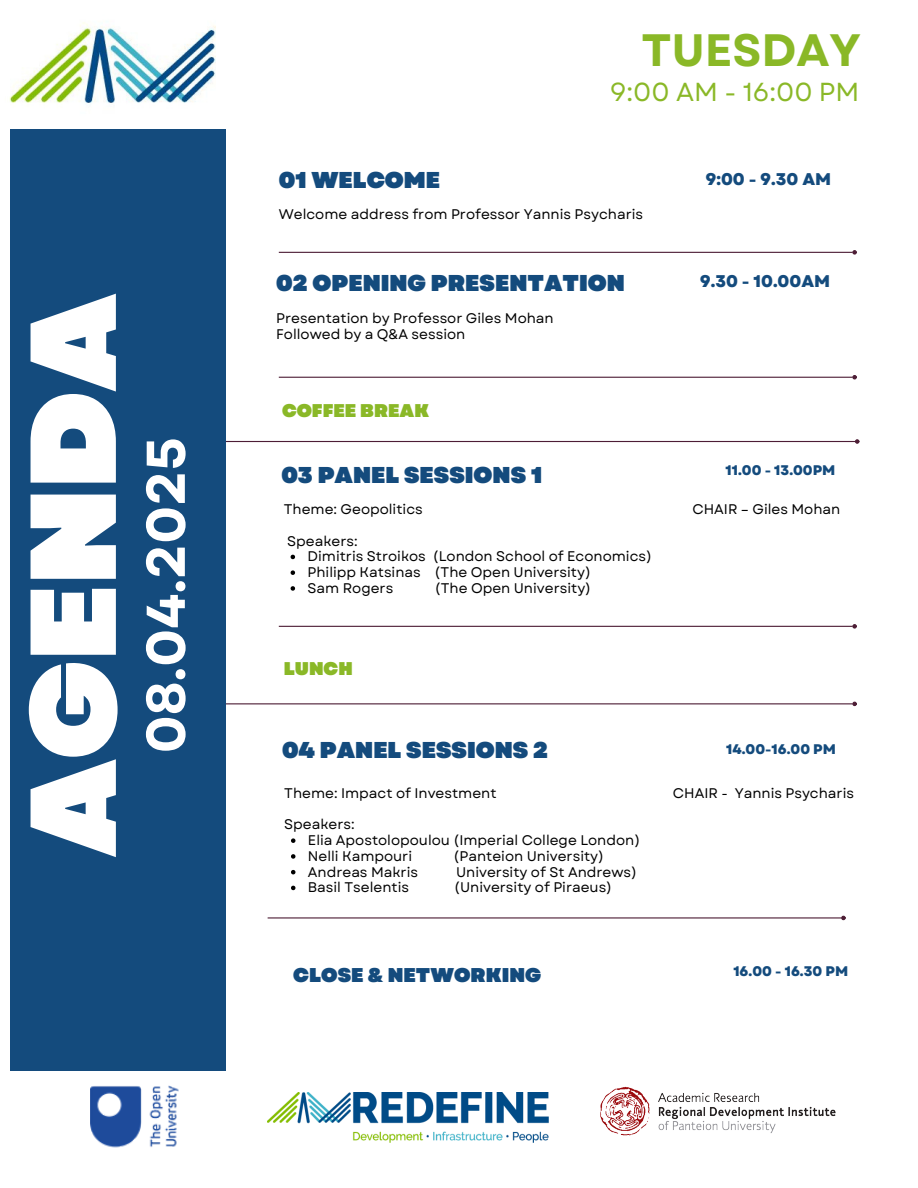
<style>
.page{position:relative;width:918px;height:1188px;background:#fff}
.page>*{position:absolute;margin:0;border:0;box-sizing:border-box;transform-origin:0 0}
.t1{font:900 121.95px "Garet";color:#fff}
.t2{font:700 54.45px "Garet";color:#fff}
.t3{font:700 45.3px "Garet";color:#8ab827}
.t4{font:26.1px "Garet";color:#8ab827}
.t5{font:900 22.95px "Garet";color:#144b7d}
.t6{font:900 19.95px "Garet";color:#144b7d}
.t7{font:900 18.45px "Garet";color:#8ab827}
.t8{font:800 16.95px "Garet";color:#144b7d}
.t9{font:13.95px "Garet";color:#000}
.t10{font:800 13.95px "Garet";color:#144b7d}
</style>
<div class="page">
<div style="left:11px;top:0;width:215px;height:1070px;background:#144b7d"></div>
<div style="left:0;top:0;width:918px;height:128px;background:#fff"></div>
<hr style="left:279px;top:252px;width:574px;height:1px;background:#4d1d35">
<svg style="left:852px;top:250px;width:5px;height:5px"></svg>
<hr style="left:279px;top:377px;width:574px;height:1px;background:#4d1d35">
<svg style="left:852px;top:375px;width:5px;height:4px"></svg>
<hr style="left:226px;top:441px;width:629px;height:1px;background:#4d1d35">
<svg style="left:855px;top:439px;width:4px;height:5px"></svg>
<hr style="left:279px;top:626px;width:574px;height:1px;background:#4d1d35">
<svg style="left:852px;top:624px;width:5px;height:5px"></svg>
<img style="left:9px;top:22px;width:206px;height:81px">
<hr style="left:226px;top:703px;width:627px;height:1px;background:#4d1d35">
<svg style="left:852px;top:702px;width:5px;height:4px"></svg>
<hr style="left:268px;top:917px;width:573px;height:2px;background:#4d1d35">
<svg style="left:841px;top:916px;width:5px;height:4px"></svg>
<img style="left:600px;top:1086px;width:236px;height:50px">
<img style="left:268px;top:1093px;width:281px;height:49px">
<img style="left:90px;top:1085px;width:89px;height:63px">
<svg style="left:291px;top:555px;width:4px;height:4px"></svg>
<svg style="left:291px;top:570px;width:4px;height:5px"></svg>
<svg style="left:291px;top:586px;width:4px;height:5px"></svg>
<svg style="left:291px;top:838px;width:4px;height:5px"></svg>
<svg style="left:291px;top:854px;width:4px;height:5px"></svg>
<svg style="left:291px;top:870px;width:4px;height:4px"></svg>
<svg style="left:291px;top:886px;width:4px;height:4px"></svg>
<p class="t1" style="left:-15px;top:857px;width:565px;rotate:-90deg">AGENDA</p>
<h6 class="t2" style="left:127px;top:753px;width:318px;rotate:-90deg">08.04.2025</h6>
<p class="t3" style="left:641px;top:17px;width:221px">TUESDAY</p>
<p class="t5" style="left:279px;top:163px;width:163px">01 WELCOME</p>
<h5 class="t4" style="left:610px;top:73px;width:251px">9:00 AM - 16:00 PM</h5>
<p class="t8" style="left:706px;top:167px;width:127px">9:00 - 9.30 AM</p>
<p class="t9" style="left:279px;top:204px;width:366px">Welcome address from Professor Yannis Psycharis</p>
<p class="t5" style="left:276px;top:267px;width:350px">02 OPENING PRESENTATION</p>
<h3 class="t9" style="left:276px;top:308px;width:279px">Presentation by Professor Giles Mohan</h3>
<h4 class="t9" style="left:276px;top:324px;width:191px">Followed by a Q&amp;A session</h4>
<p class="t7" style="left:282px;top:397px;width:149px">COFFEE BREAK</p>
<p class="t5" style="left:281px;top:458px;width:262px">03 PANEL SESSIONS 1</p>
<h2 class="t8" style="left:700px;top:268px;width:132px">9.30 - 10.00AM</h2>
<h5 class="t10" style="left:726px;top:460px;width:111px">11.00 - 13.00PM</h5>
<p class="t9" style="left:284px;top:499px;width:140px">Theme: Geopolitics</p>
<p class="t9" style="left:692px;top:499px;width:149px">CHAIR – Giles Mohan</p>
<p class="t9" style="left:287px;top:531px;width:72px">Speakers:</p>
<p class="t9" style="left:308px;top:547px;width:346px">Dimitris Stroikos (London School of Economics)</p>
<h1 class="t9" style="left:308px;top:562px;width:285px">Philipp Katsinas (The Open University)</h1>
<h5 class="t9" style="left:308px;top:578px;width:87px">Sam Rogers</h5>
<h5 class="t9" style="left:435px;top:578px;width:158px">(The Open University)</h5>
<p class="t7" style="left:284px;top:655px;width:70px">LUNCH</p>
<p class="t5" style="left:282px;top:734px;width:268px">04 PANEL SESSIONS 2</p>
<p class="t9" style="left:284px;top:783px;width:214px">Theme: Impact of Investment</p>
<p class="t9" style="left:673px;top:783px;width:183px">CHAIR - Yannis Psycharis</p>
<p class="t9" style="left:284px;top:815px;width:72px">Speakers:</p>
<p class="t9" style="left:308px;top:830px;width:334px">Elia Apostolopoulou (Imperial College London)</p>
<p class="t9" style="left:308px;top:846px;width:106px">Nelli Kampouri</p>
<p class="t9" style="left:454px;top:846px;width:152px">(Panteion University)</p>
<h6 class="t9" style="left:308px;top:862px;width:112px">Andreas Makris</h6>
<h6 class="t9" style="left:456px;top:862px;width:183px">University of St Andrews)</h6>
<p class="t9" style="left:308px;top:878px;width:103px">Basil Tselentis</p>
<p class="t9" style="left:454px;top:878px;width:160px">(University of Piraeus)</p>
<h5 class="t10" style="left:726px;top:740px;width:111px">14.00-16.00 PM</h5>
<p class="t6" style="left:293px;top:961px;width:249px">CLOSE &amp; NETWORKING</p>
<p class="t10" style="left:733px;top:961px;width:116px">16.00 - 16.30 PM</p>
</div>
